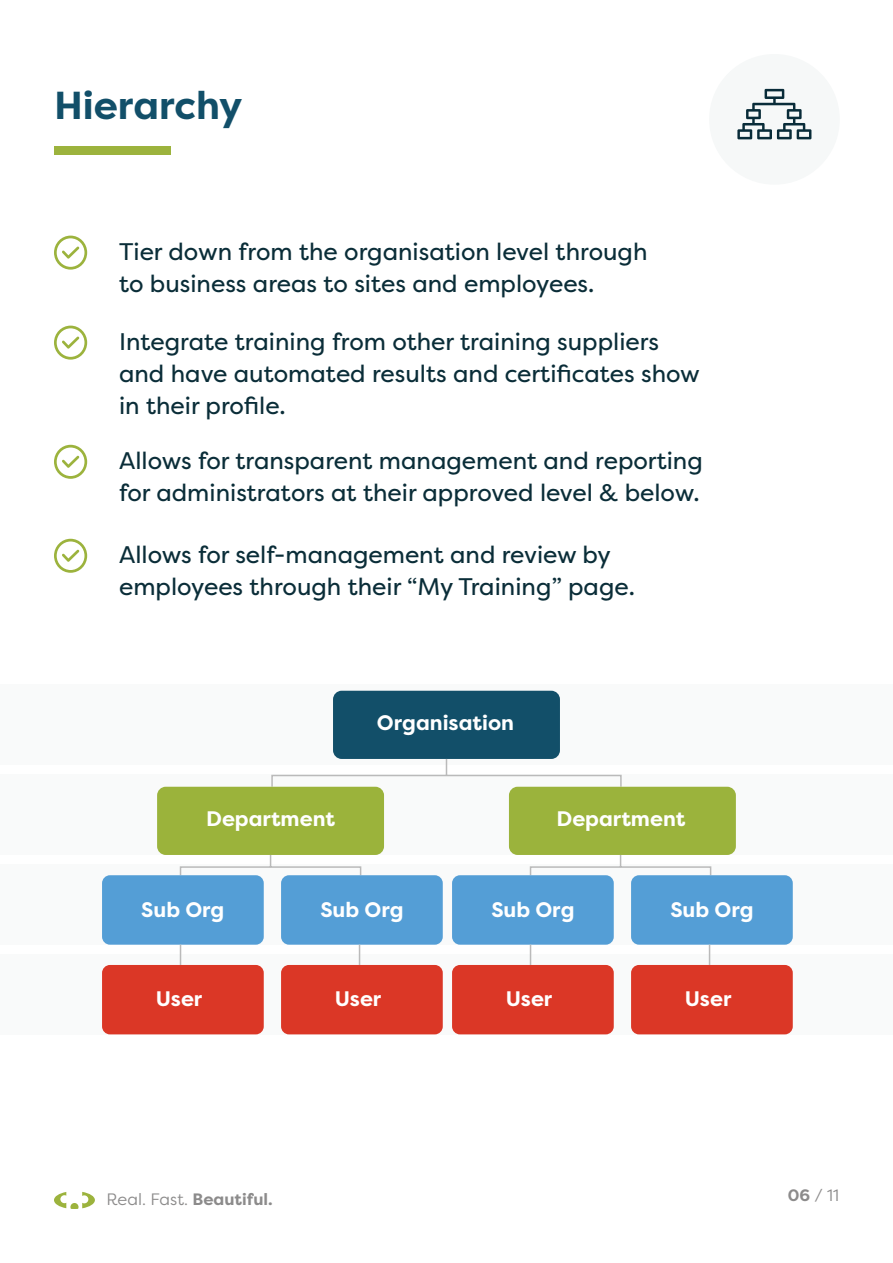
<style>
.page{position:relative;width:893px;height:1263px;background:#fff}
.page>*{position:absolute;margin:0;border:0;box-sizing:border-box;transform-origin:0 0}
.t1{font:700 39px "Filson Pro";color:#124f69}
.t2{font:24px/31.8px "Filson Pro";color:#0a2d38}
.t3{font:700 21px "Filson Pro";color:#fff}
.t4{font:16.5px "Filson Pro";color:#8c8b8b}
.s1{font-weight:700}
</style>
<div class="page">
<div style="left:54px;top:146px;width:116px;height:9px;background:#9cb33d"></div>
<div style="left:709px;top:54px;width:131px;height:131px;background:#f6f8f8;border-radius:50%"></div>
<svg style="left:737px;top:89px;width:74px;height:50px"></svg>
<svg style="left:54px;top:236px;width:33px;height:34px"></svg>
<svg style="left:54px;top:326px;width:33px;height:34px"></svg>
<svg style="left:54px;top:445px;width:33px;height:34px"></svg>
<svg style="left:54px;top:539px;width:33px;height:34px"></svg>
<svg style="left:54px;top:1192px;width:41px;height:17px"></svg>
<div style="left:0;top:684px;width:893px;height:81px;background:#f9fafa"></div>
<div style="left:0;top:774px;width:893px;height:81px;background:#f9fafa"></div>
<div style="left:0;top:864px;width:893px;height:81px;background:#f9fafa"></div>
<div style="left:0;top:953px;width:893px;height:81px;background:#f9fafa"></div>
<div style="left:333px;top:691px;width:227px;height:68px;background:#124f69;border-radius:9px"></div>
<svg style="left:271px;top:757px;width:351px;height:31px"></svg>
<svg style="left:179px;top:855px;width:183px;height:20px"></svg>
<svg style="left:529px;top:855px;width:183px;height:20px"></svg>
<div style="left:157px;top:787px;width:227px;height:68px;background:#9bb33b;border-radius:9px"></div>
<div style="left:509px;top:787px;width:227px;height:68px;background:#9bb33c;border-radius:9px"></div>
<div style="left:102px;top:875px;width:162px;height:70px;background:#549ed6;border-radius:8px"></div>
<div style="left:102px;top:965px;width:162px;height:69px;background:#db3726;border-radius:8px"></div>
<div style="left:281px;top:965px;width:162px;height:69px;background:#db3726;border-radius:8px"></div>
<div style="left:452px;top:965px;width:162px;height:69px;background:#db3726;border-radius:8px"></div>
<div style="left:631px;top:965px;width:162px;height:69px;background:#db3726;border-radius:8px"></div>
<div style="left:452px;top:875px;width:162px;height:70px;background:#549ed6;border-radius:8px"></div>
<div style="left:281px;top:875px;width:162px;height:70px;background:#549ed6;border-radius:8px"></div>
<div style="left:631px;top:875px;width:162px;height:70px;background:#549ed6;border-radius:8px"></div>
<svg style="left:180px;top:945px;width:1px;height:20px"></svg>
<svg style="left:359px;top:945px;width:1px;height:20px"></svg>
<svg style="left:530px;top:945px;width:1px;height:20px"></svg>
<svg style="left:709px;top:945px;width:1px;height:20px"></svg>
<h1 class="t1" style="left:54px;top:80px;width:190px">Hierarchy</h1>
<p class="t2" style="left:119px;top:235px;width:530px">Tier down from the organisation level through to business areas to sites and employees.</p>
<p class="t2" style="left:119px;top:325px;width:582px">Integrate training from other training suppliers and have automated results and certificates show in their profile.</p>
<p class="t2" style="left:119px;top:444px;width:585px">Allows for transparent management and reporting for administrators at their approved level &amp; below.</p>
<p class="t2" style="left:119px;top:538px;width:517px">Allows for self-management and review by employees through their “My Training” page.</p>
<p class="t3" style="left:377px;top:709px;width:139px">Organisation</p>
<p class="t3" style="left:206px;top:805px;width:130px">Department</p>
<p class="t3" style="left:556px;top:805px;width:130px">Department</p>
<p class="t3" style="left:141px;top:896px;width:85px">Sub Org</p>
<p class="t3" style="left:320px;top:896px;width:85px">Sub Org</p>
<p class="t3" style="left:491px;top:896px;width:85px">Sub Org</p>
<p class="t3" style="left:670px;top:896px;width:85px">Sub Org</p>
<p class="t3" style="left:156px;top:986px;width:48px">User</p>
<p class="t3" style="left:335px;top:986px;width:48px">User</p>
<p class="t3" style="left:506px;top:986px;width:48px">User</p>
<p class="t3" style="left:685px;top:986px;width:48px">User</p>
<p class="t4" style="left:106px;top:1188px;width:168px">Real. Fast. <span class="s1">Beautiful.</span></p>
<p class="t4" style="left:788px;top:1184px;width:53px"><span class="s1">06</span> / 11</p>
</div>
